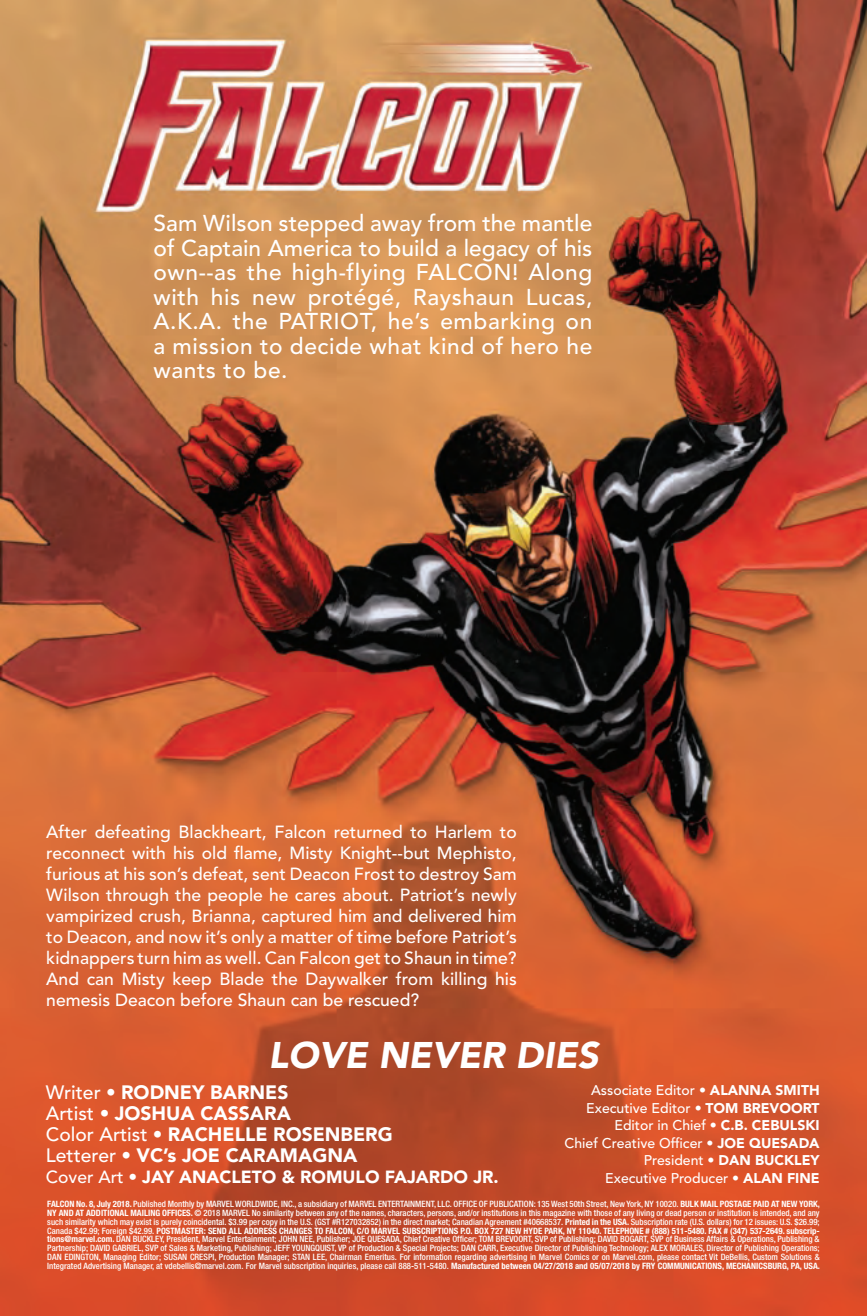
<style>
.page{position:relative;width:867px;height:1316px;background:#fff}
.page>*{position:absolute;margin:0;border:0;box-sizing:border-box;transform-origin:0 0}
.t1{font:italic 900 36.75px "Avenir LT Pro";color:#fff}
.t2{font:500 22.75px/24.5px "Avenir LT Pro";letter-spacing:.025em;color:#fff;text-align:justify}
.t3{font:900 19.25px/21px "Avenir LT Pro";color:#fff}
.t4{font:500 17.5px/21px "Avenir LT Pro";color:#fff;text-align:justify}
.t5{font:900 17.5px "Avenir LT Pro";color:#fff}
.t6{font:500 14px/17.5px "Avenir LT Pro";color:#fff;text-align:right}
.t7{font:500 condensed 8.75px/8.8px "Helvetica Neue LT Pro";color:#fff;text-align:justify}
.s1{font-weight:900}
.s2{font-weight:700}
.s3{font-weight:500}
</style>
<div class="page">
<img style="left:0;top:0;width:866px;height:1315px">
<p class="t2" style="left:153px;top:211px;width:440px">Sam Wilson stepped away from the mantle of Captain America to build a legacy of his own--as the high-flying FALCON! Along with his new protégé, Rayshaun Lucas, A.K.A. the PATRIOT, he’s embarking on a mission to decide what kind of hero he wants to be.</p>
<p class="t4" style="left:46px;top:821px;width:472px">After defeating Blackheart, Falcon returned to Harlem to reconnect with his old flame, Misty Knight--but Mephisto, furious at his son’s defeat, sent Deacon Frost to destroy Sam Wilson through the people he cares about. Patriot’s newly vampirized crush, Brianna, captured him and delivered him to Deacon, and now it’s only a matter of time before Patriot’s kidnappers turn him as well. Can Falcon get to Shaun in time?<br>And can Misty keep Blade the Daywalker from killing his nemesis Deacon before Shaun can be rescued?</p>
<h1 class="t1" style="left:268px;top:1032px;width:332px">LOVE NEVER DIES</h1>
<h3 class="t6" style="left:564px;top:1081px;width:256px">Associate Editor • <span class="s1">ALANNA SMITH<br></span>Executive Editor • <span class="s1">TOM BREVOORT<br></span>Editor in Chief • <span class="s1">C.B. CEBULSKI<br></span>Chief Creative Officer • <span class="s1">JOE QUESADA<br></span>President • <span class="s1">DAN BUCKLEY<br></span>Executive Producer • <span class="s1">ALAN FINE</span></h3>
<p class="t7" style="left:47px;top:1199px;width:774px"><span class="s2">FALCON No. 8, July 2018.</span> Published Monthly by MARVEL WORLDWIDE, INC., a subsidiary of MARVEL ENTERTAINMENT, LLC. OFFICE OF PUBLICATION: 135 West 50th Street, New York, NY 10020. <span class="s2">BULK MAIL POSTAGE PAID AT NEW YORK, NY AND AT ADDITIONAL MAILING OFFICES.</span> © 2018 MARVEL No similarity between any of the names, characters, persons, and/or institutions in this magazine with those of any living or dead person or institution is intended, and any such similarity which may exist is purely coincidental. $3.99 per copy in the U.S. (GST #R127032852) in the direct market; Canadian Agreement #40668537. <span class="s2">Printed in the USA.</span> Subscription rate (U.S. dollars) for 12 issues: U.S. $26.99; Canada $42.99; Foreign $42.99. <span class="s2">POSTMASTER: SEND ALL ADDRESS CHANGES TO FALCON, C/O MARVEL SUBSCRIPTIONS P.O. BOX 727 NEW HYDE PARK, NY 11040. TELEPHONE # (888) 511-5480. FAX # (347) 537-2649. subscrip&shy;tions@marvel.com.</span> DAN BUCKLEY, President, Marvel Entertainment; JOHN NEE, Publisher; JOE QUESADA, Chief Creative Officer; TOM BREVOORT, SVP of Publishing; DAVID BOGART, SVP of Business Affairs &amp; Operations, Publishing &amp; Partnership; DAVID GABRIEL, SVP of Sales &amp; Marketing, Publishing; JEFF YOUNGQUIST, VP of Production &amp; Special Projects; DAN CARR, Executive Director of Publishing Technology; ALEX MORALES, Director of Publishing Operations; DAN EDINGTON, Managing Editor; SUSAN CRESPI, Production Manager; STAN LEE, Chairman Emeritus. For information regarding advertising in Marvel Comics or on Marvel.com, please contact Vit DeBellis, Custom Solutions &amp; Integrated Advertising Manager, at vdebellis@marvel.com. For Marvel subscription inquiries, please call 888-511-5480. <span class="s2">Manufactured between 04/27/2018 and 05/07/2018 by FRY COMMUNICATIONS, MECHANICSBURG, PA, USA.</span></p>
<h3 class="t3" style="left:46px;top:1081px;width:348px"><span class="s3">Writer •</span> RODNEY BARNES<br><span class="s3">Artist •</span> JOSHUA CASSARA<br><span class="s3">Color Artist •</span> RACHELLE ROSENBERG<br><span class="s3">Letterer •</span> VC’s JOE CARAMAGNA</h3>
<h3 class="t5" style="left:46px;top:1166px;width:454px"><span class="s3">Cover Art •</span> JAY ANACLETO &amp; ROMULO FAJARDO JR.</h3>
</div>
